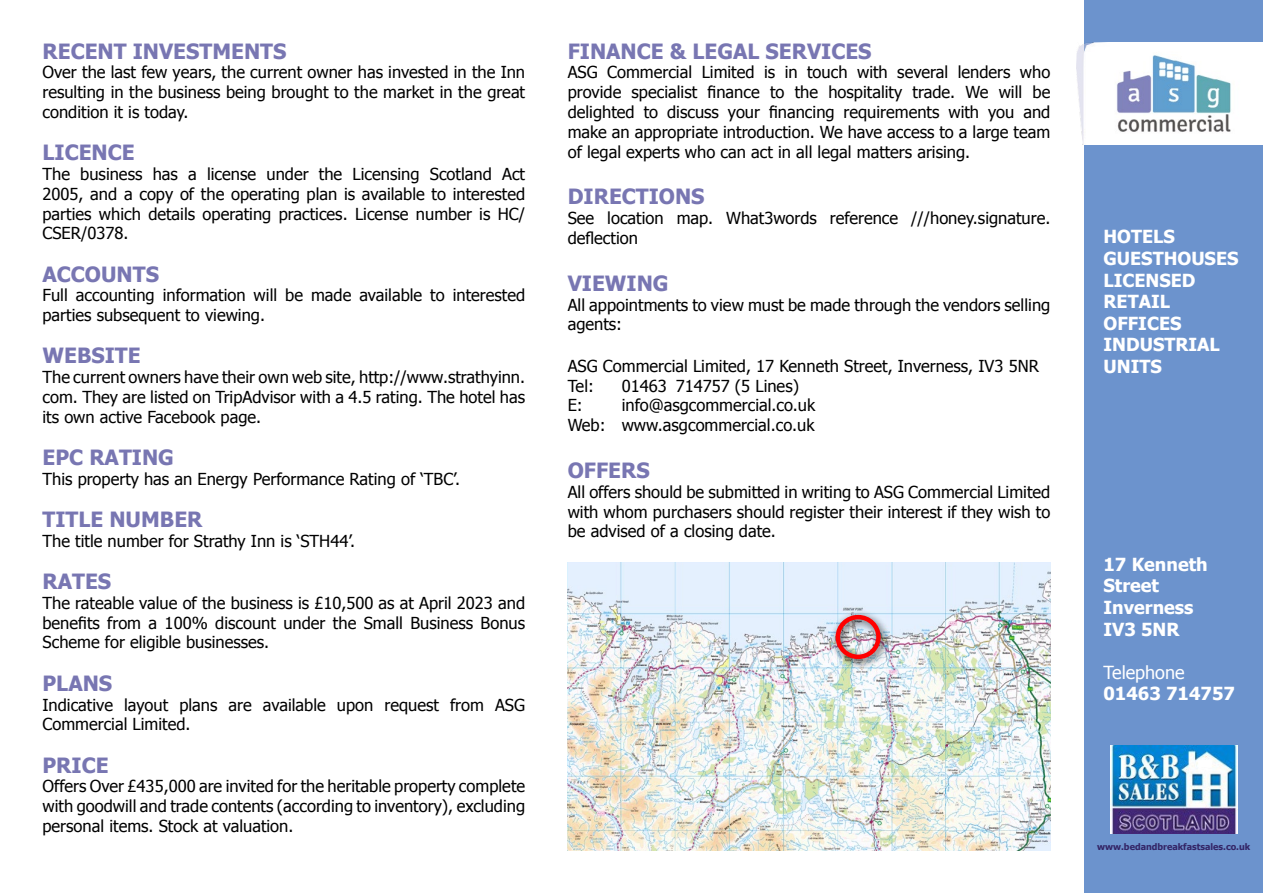
<style>
.page{position:relative;width:1263px;height:893px;background:#fff}
.page>*{position:absolute;margin:0;border:0;box-sizing:border-box;transform-origin:0 0}
.t1{font:700 21px "Tahoma";color:#7876b2}
.t2{font:700 18px/21.6px "Tahoma";color:#fff}
.t3{font:18px "Tahoma";color:#fff}
.t4{font:16.5px/19.8px "Tahoma";color:#000;text-align:justify}
.t5{font:700 9px "Tahoma";color:#342667}
</style>
<div class="page">
<div style="left:1084px;top:0;width:179px;height:893px;background:#6c93cd"></div>
<img style="left:1077px;top:43px;width:186px;height:102px">
<img style="left:1110px;top:746px;width:127px;height:88px">
<img style="left:568px;top:562px;width:482px;height:288px">
<div style="left:830px;top:609px;width:60px;height:60px;background:#000;opacity:.75"></div>
<div style="left:836px;top:615px;width:45px;height:44px;border:4px solid #f00;border-radius:50%"></div>
<p class="t1" style="left:43px;top:36px;width:245px">RECENT INVESTMENTS</p>
<p class="t4" style="left:43px;top:62px;width:484px">Over the last few years, the current owner has invested in the Inn resulting in the business being brought to the market in the great condition it is today.</p>
<p class="t1" style="left:43px;top:138px;width:94px">LICENCE</p>
<p class="t4" style="left:43px;top:163px;width:484px">The business has a license under the Licensing Scotland Act 2005, and a copy of the operating plan is available to interested parties which details operating practices. License number is HC/ CSER/0378.</p>
<p class="t1" style="left:43px;top:259px;width:118px">ACCOUNTS</p>
<p class="t4" style="left:43px;top:285px;width:484px">Full accounting information will be made available to interested parties subsequent to viewing.</p>
<p class="t1" style="left:43px;top:341px;width:100px">WEBSITE</p>
<p class="t4" style="left:43px;top:367px;width:484px">The current owners have their own web site, http://www.strathyinn. com. They are listed on TripAdvisor with a 4.5 rating. The hotel has its own active Facebook page.</p>
<p class="t1" style="left:43px;top:443px;width:133px">EPC RATING</p>
<p class="t4" style="left:43px;top:468px;width:419px">This property has an Energy Performance Rating of ‘TBC’.</p>
<p class="t1" style="left:43px;top:505px;width:161px">TITLE NUMBER</p>
<p class="t4" style="left:43px;top:530px;width:314px">The title number for Strathy Inn is ‘STH44’.</p>
<p class="t1" style="left:43px;top:567px;width:70px">RATES</p>
<p class="t4" style="left:43px;top:592px;width:484px">The rateable value of the business is £10,500 as at April 2023 and benefits from a 100% discount under the Small Business Bonus Scheme for eligible businesses.</p>
<p class="t1" style="left:43px;top:668px;width:71px">PLANS</p>
<p class="t4" style="left:43px;top:694px;width:484px">Indicative layout plans are available upon request from ASG<br>Commercial Limited.</p>
<p class="t1" style="left:43px;top:750px;width:68px">PRICE</p>
<p class="t4" style="left:43px;top:776px;width:484px">Offers Over £435,000 are invited for the heritable property complete with goodwill and trade contents (according to inventory), excluding personal items. Stock at valuation.</p>
<p class="t1" style="left:568px;top:36px;width:305px">FINANCE &amp; LEGAL SERVICES</p>
<p class="t4" style="left:568px;top:62px;width:484px">ASG Commercial Limited is in touch with several lenders who provide specialist finance to the hospitality trade. We will be delighted to discuss your financing requirements with you and make an appropriate introduction. We have access to a large team of legal experts who can act in all legal matters arising.</p>
<p class="t1" style="left:568px;top:182px;width:138px">DIRECTIONS</p>
<p class="t4" style="left:568px;top:208px;width:484px">See location map. What3words reference ///honey.signature. deflection</p>
<p class="t1" style="left:568px;top:268px;width:102px">VIEWING</p>
<p class="t4" style="left:568px;top:294px;width:484px">All appointments to view must be made through the vendors selling agents:</p>
<p class="t4" style="left:568px;top:355px;width:473px">ASG Commercial Limited, 17 Kenneth Street, Inverness, IV3 5NR<br>Tel:</p>
<p class="t4" style="left:622px;top:375px;width:179px">01463 714757 (5 Lines)</p>
<p class="t4" style="left:568px;top:395px;width:249px;text-align:right">info@asgcommercial.co.uk<br>Web: www.asgcommercial.co.uk</p>
<p class="t1" style="left:568px;top:456px;width:84px">OFFERS</p>
<p class="t4" style="left:568px;top:481px;width:484px">All offers should be submitted in writing to ASG Commercial Limited with whom purchasers should register their interest if they wish to be advised of a closing date.</p>
<p class="t4" style="left:568px;top:395px;width:17px">E:</p>
<p class="t2" style="left:1103px;top:225px;width:136px">HOTELS<br>GUESTHOUSES<br>LICENSED<br>RETAIL<br>OFFICES<br>INDUSTRIAL<br>UNITS</p>
<p class="t2" style="left:1103px;top:552px;width:106px">17 Kenneth<br>Street<br>Inverness<br>IV3 5NR</p>
<p class="t3" style="left:1103px;top:660px;width:83px">Telephone</p>
<p class="t2" style="left:1103px;top:682px;width:133px">01463 714757</p>
<p class="t5" style="left:1097px;top:841px;width:155px">www.bedandbreakfastsales.co.uk</p>
</div>
